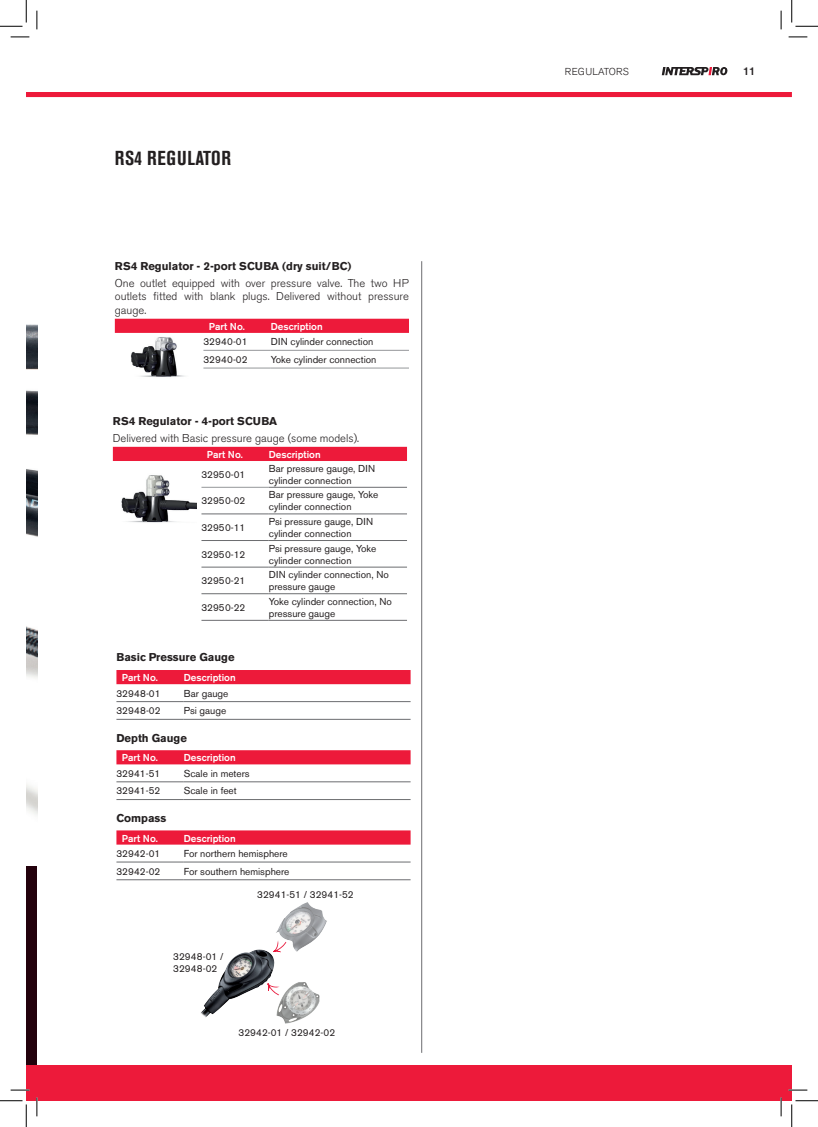
<style>
.page{position:relative;width:818px;height:1127px;background:#fff}
.page>*{position:absolute;margin:0;border:0;box-sizing:border-box;transform-origin:0 0}
.t1{font:700 condensed 20px "Akzidenz Grotesk BE";letter-spacing:.035em;color:#231f20}
.t2{font:300 11.25px/13.5px "Akzidenz Grotesk BE";color:#231f20;text-align:justify}
.t3{font:700 11.25px "Akzidenz Grotesk BE";color:#231f20}
.t4{font:500 11.25px "Akzidenz Grotesk BE";color:#231f20}
.t5{font:10px/12px "Akzidenz Grotesk BE";color:#231f20}
.t6{font:500 10px "Akzidenz Grotesk BE";color:#fff}
.t7{font:300 10px "Akzidenz Grotesk BE";letter-spacing:.02em;color:#231f20}
</style>
<div class="page">
<img style="left:26px;top:97px;width:11px;height:718px">
<img style="left:121px;top:475px;width:76px;height:48px">
<img style="left:131px;top:337px;width:54px;height:40px">
<div style="left:26px;top:866px;width:11px;height:223px;background:#23010c"></div>
<hr style="left:421px;top:261px;width:1px;height:791px;background:#6c6d70">
<img style="left:201px;top:949px;width:88px;height:75px">
<svg style="left:266px;top:902px;width:61px;height:53px"></svg>
<svg style="left:264px;top:975px;width:56px;height:48px"></svg>
<svg style="left:115px;top:318px;width:294px;height:15px;background:#ed2644"></svg>
<hr style="left:203px;top:350px;width:68px;height:1px;background:#95979a">
<hr style="left:271px;top:350px;width:138px;height:1px;background:#95979a">
<hr style="left:203px;top:367px;width:68px;height:1px;background:#95979a">
<hr style="left:271px;top:367px;width:138px;height:1px;background:#95979a">
<div style="left:113px;top:446px;width:294px;height:15px;background:#ed1a3a"></div>
<hr style="left:201px;top:487px;width:68px;height:1px;background:#95979a">
<hr style="left:201px;top:513px;width:68px;height:1px;background:#6c6d70">
<hr style="left:269px;top:513px;width:138px;height:1px;background:#6c6d70">
<hr style="left:201px;top:540px;width:68px;height:1px;background:#6c6d70">
<hr style="left:269px;top:540px;width:138px;height:1px;background:#6c6d70">
<hr style="left:201px;top:566px;width:68px;height:1px;background:#6c6d70">
<hr style="left:269px;top:566px;width:138px;height:1px;background:#6c6d70">
<hr style="left:201px;top:593px;width:68px;height:1px;background:#6c6d70">
<hr style="left:269px;top:593px;width:138px;height:1px;background:#6c6d70">
<hr style="left:201px;top:620px;width:68px;height:1px;background:#6c6d70">
<hr style="left:269px;top:620px;width:138px;height:1px;background:#6c6d70">
<hr style="left:269px;top:487px;width:138px;height:1px;background:#6c6d70">
<div style="left:116px;top:670px;width:295px;height:14px;background:#ed1a3a"></div>
<hr style="left:116px;top:701px;width:68px;height:1px;background:#6c6d70">
<hr style="left:184px;top:701px;width:227px;height:1px;background:#6c6d70">
<hr style="left:116px;top:718px;width:68px;height:1px;background:#6c6d70">
<hr style="left:184px;top:718px;width:227px;height:1px;background:#6c6d70">
<svg style="left:116px;top:750px;width:295px;height:14px;background:#ed1e3d"></svg>
<hr style="left:116px;top:781px;width:68px;height:1px;background:#6c6d70">
<hr style="left:184px;top:781px;width:227px;height:1px;background:#6c6d70">
<hr style="left:116px;top:799px;width:68px;height:1px;background:#6c6d70">
<hr style="left:184px;top:799px;width:227px;height:1px;background:#6c6d70">
<svg style="left:116px;top:830px;width:295px;height:14px;background:#ed2140"></svg>
<hr style="left:116px;top:861px;width:68px;height:1px;background:#6c6d70">
<hr style="left:184px;top:861px;width:227px;height:1px;background:#6c6d70">
<hr style="left:116px;top:879px;width:68px;height:1px;background:#6c6d70">
<hr style="left:184px;top:879px;width:227px;height:1px;background:#6c6d70">
<svg style="left:662px;top:67px;width:66px;height:9px"></svg>
<div style="left:26px;top:1064px;width:766px;height:36px;background:#ed1a3a"></div>
<div style="left:26px;top:92px;width:766px;height:5px;background:#ed1a3a"></div>
<svg style="left:11px;top:36px;width:18px;height:2px"></svg>
<svg style="left:788px;top:36px;width:19px;height:2px"></svg>
<svg style="left:11px;top:1089px;width:18px;height:1px"></svg>
<svg style="left:788px;top:1089px;width:19px;height:1px"></svg>
<svg style="left:36px;top:11px;width:2px;height:18px"></svg>
<svg style="left:36px;top:1097px;width:2px;height:18px"></svg>
<svg style="left:780px;top:11px;width:2px;height:18px"></svg>
<svg style="left:780px;top:1097px;width:2px;height:18px"></svg>
<svg style="left:0;top:0;width:27px;height:27px"></svg>
<svg style="left:0;top:1100px;width:27px;height:26px"></svg>
<svg style="left:791px;top:0;width:27px;height:27px"></svg>
<svg style="left:791px;top:1100px;width:27px;height:26px"></svg>
<h1 class="t1" style="left:115px;top:147px;width:118px">RS4 REGULATOR</h1>
<p class="t3" style="left:115px;top:259px;width:238px">RS4 Regulator - 2-port SCUBA (dry suit/BC)</p>
<p class="t2" style="left:115px;top:276px;width:296px">One outlet equipped with over pressure valve. The two HP outlets fitted with blank plugs. Delivered without pressure gauge.</p>
<p class="t6" style="left:209px;top:320px;width:38px">Part No.</p>
<p class="t6" style="left:271px;top:320px;width:53px">Description</p>
<p class="t5" style="left:203px;top:335px;width:46px">32940-01</p>
<p class="t5" style="left:271px;top:335px;width:104px">DIN cylinder connection</p>
<p class="t5" style="left:203px;top:353px;width:46px">32940-02</p>
<p class="t5" style="left:271px;top:353px;width:107px">Yoke cylinder connection</p>
<p class="t3" style="left:113px;top:414px;width:166px">RS4 Regulator - 4-port SCUBA</p>
<p class="t2" style="left:113px;top:431px;width:248px">Delivered with Basic pressure gauge (some models).</p>
<p class="t6" style="left:207px;top:448px;width:38px">Part No.</p>
<p class="t6" style="left:269px;top:448px;width:53px">Description</p>
<p class="t5" style="left:201px;top:468px;width:45px">32950-01</p>
<p class="t5" style="left:269px;top:462px;width:108px">Bar pressure gauge, DIN cylinder connection</p>
<p class="t5" style="left:201px;top:495px;width:45px">32950-02</p>
<p class="t5" style="left:269px;top:489px;width:111px">Bar pressure gauge, Yoke cylinder connection</p>
<p class="t5" style="left:201px;top:521px;width:45px">32950-11</p>
<p class="t5" style="left:269px;top:515px;width:106px">Psi pressure gauge, DIN cylinder connection</p>
<p class="t5" style="left:201px;top:548px;width:45px">32950-12</p>
<p class="t5" style="left:269px;top:542px;width:109px">Psi pressure gauge, Yoke cylinder connection</p>
<p class="t5" style="left:201px;top:574px;width:45px">32950-21</p>
<p class="t5" style="left:269px;top:568px;width:122px">DIN cylinder connection, No pressure gauge</p>
<p class="t5" style="left:201px;top:601px;width:45px">32950-22</p>
<p class="t5" style="left:269px;top:595px;width:125px">Yoke cylinder connection, No pressure gauge</p>
<p class="t3" style="left:116px;top:651px;width:120px">Basic Pressure Gauge</p>
<p class="t6" style="left:122px;top:671px;width:38px">Part No.</p>
<p class="t6" style="left:184px;top:671px;width:53px">Description</p>
<p class="t5" style="left:116px;top:686px;width:46px">32948-01</p>
<p class="t5" style="left:184px;top:686px;width:46px">Bar gauge</p>
<p class="t5" style="left:116px;top:704px;width:46px">32948-02</p>
<p class="t5" style="left:184px;top:704px;width:44px">Psi gauge</p>
<p class="t3" style="left:116px;top:731px;width:72px">Depth Gauge</p>
<p class="t6" style="left:122px;top:751px;width:38px">Part No.</p>
<p class="t6" style="left:184px;top:751px;width:53px">Description</p>
<p class="t5" style="left:116px;top:767px;width:45px">32941-51</p>
<p class="t5" style="left:184px;top:767px;width:67px">Scale in meters</p>
<p class="t5" style="left:116px;top:784px;width:45px">32941-52</p>
<p class="t5" style="left:184px;top:784px;width:54px">Scale in feet</p>
<p class="t3" style="left:116px;top:811px;width:51px">Compass</p>
<p class="t6" style="left:122px;top:831px;width:38px">Part No.</p>
<p class="t6" style="left:184px;top:831px;width:53px">Description</p>
<p class="t5" style="left:116px;top:847px;width:45px">32942-01</p>
<p class="t5" style="left:184px;top:847px;width:106px">For northern hemisphere</p>
<p class="t5" style="left:116px;top:865px;width:45px">32942-02</p>
<p class="t5" style="left:184px;top:865px;width:107px">For southern hemisphere</p>
<p class="t5" style="left:173px;top:950px;width:52px">32948-01 /<br>32948-02</p>
<p class="t5" style="left:257px;top:887px;width:98px">32941-51 / 32941-52</p>
<p class="t5" style="left:238px;top:1026px;width:98px">32942-01 / 32942-02</p>
<p class="t7" style="left:565px;top:66px;width:65px">REGULATORS</p>
<p class="t4" style="left:743px;top:64px;width:14px">11</p>
</div>
